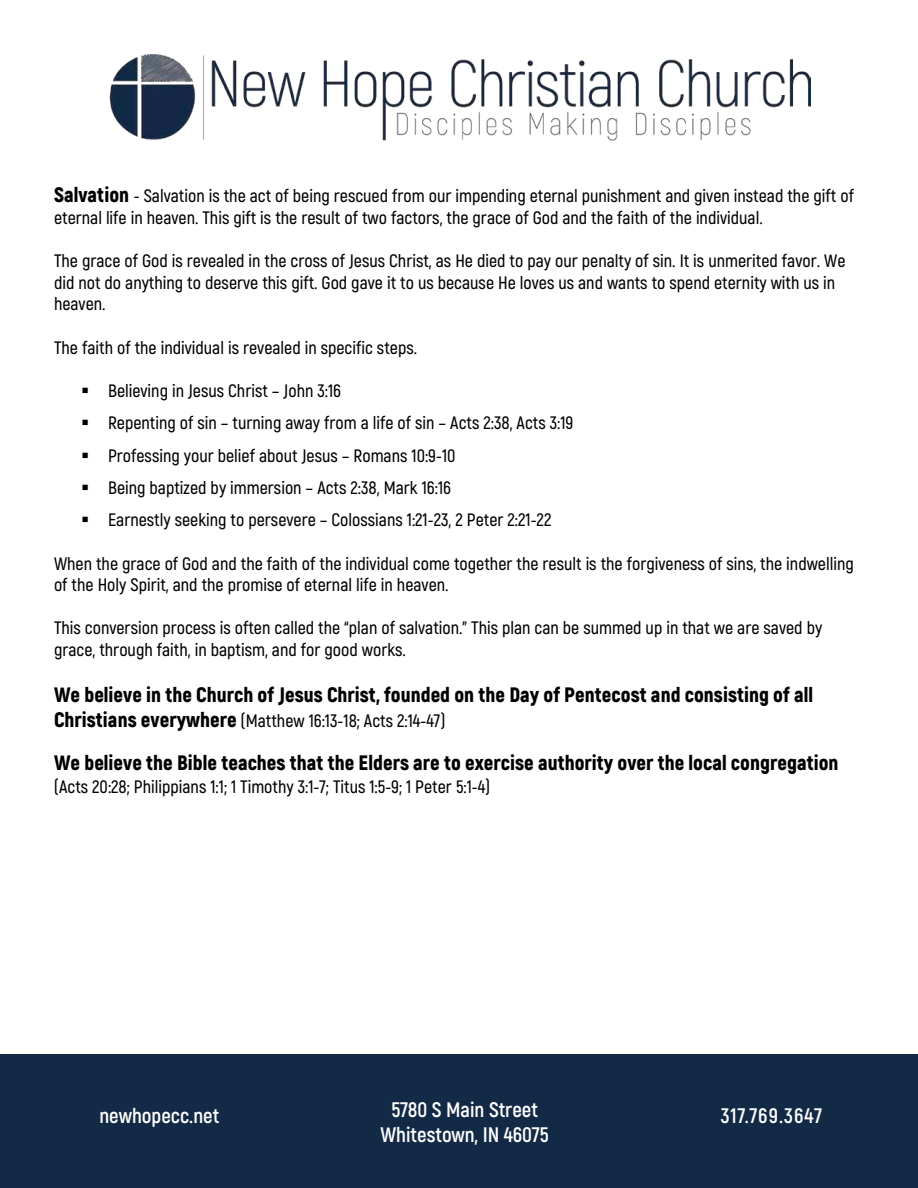
<style>
.page{position:relative;width:918px;height:1188px;background:#fff}
.page>*{position:absolute;margin:0;border:0;box-sizing:border-box;transform-origin:0 0}
.t1{font:700 21px/25.2px "Akrobat";color:#fff;text-align:center}
.t2{font:700 21px "Akrobat";letter-spacing:.05em;color:#fff}
.t3{font:900 20.85px "Akrobat";color:#000}
.t4{font:600 18px/21.6px "Akrobat";color:#000}
.t5{font:17.7px "Akrobat";letter-spacing:.02em;color:#fff}
.s1{font-weight:900;font-size:20.85px}
</style>
<div class="page">
<img style="left:109px;top:54px;width:701px;height:87px">
<div style="left:0;top:1054px;width:918px;height:134px;background:#132a47"></div>
<p class="t4" style="left:54px;top:184px;width:802px;line-height:22.4px"><span class="s1">Salvation</span> - Salvation is the act of being rescued from our impending eternal punishment and given instead the gift of eternal life in heaven. This gift is the result of two factors, the grace of God and the faith of the individual.</p>
<p class="t4" style="left:54px;top:250px;width:793px">The grace of God is revealed in the cross of Jesus Christ, as He died to pay our penalty of sin. It is unmerited favor. We did not do anything to deserve this gift. God gave it to us because He loves us and wants to spend eternity with us in heaven.</p>
<p class="t4" style="left:54px;top:336px;width:365px">The faith of the individual is revealed in specific steps.</p>
<p class="t4" style="left:108px;top:374px;width:467px;line-height:32.4px">Believing in Jesus Christ – John 3:16<br>Repenting of sin – turning away from a life of sin – Acts 2:38, Acts 3:19<br>Professing your belief about Jesus – Romans 10:9-10<br>Being baptized by immersion – Acts 2:38, Mark 16:16<br>Earnestly seeking to persevere – Colossians 1:21-23, 2 Peter 2:21-22</p>
<p class="t4" style="left:54px;top:552px;width:801px">When the grace of God and the faith of the individual come together the result is the forgiveness of sins, the indwelling of the Holy Spirit, and the promise of eternal life in heaven.</p>
<p class="t4" style="left:54px;top:617px;width:770px">This conversion process is often called the “plan of salvation.” This plan can be summed up in that we are saved by grace, through faith, in baptism, and for good works.</p>
<p class="t3" style="left:54px;top:681px;width:761px">We believe in the Church of Jesus Christ, founded on the Day of Pentecost and consisting of all</p>
<p class="t4" style="left:54px;top:710px;width:393px"><span class="s1">Christians everywhere</span> (Matthew 16:13-18; Acts 2:14-47)</p>
<p class="t3" style="left:54px;top:750px;width:786px">We believe the Bible teaches that the Elders are to exercise authority over the local congregation</p>
<p class="t4" style="left:54px;top:776px;width:438px">(Acts 20:28; Philippians 1:1; 1 Timothy 3:1-7; Titus 1:5-9; 1 Peter 5:1-4)</p>
<p class="t1" style="left:381px;top:1097px;width:170px">5780 S Main Street<br>Whitestown, IN 46075</p>
<p class="t1" style="left:99px;top:1103px;width:121px">newhopecc.net</p>
<p class="t2" style="left:721px;top:1102px;width:103px">317.769.3647</p>
<p class="t5" style="left:695px;top:1110px;width:81px">317.769.3647</p>
<p class="t5" style="left:301px;top:1121px;width:148px">Whitestown, IN 46075</p>
</div>
